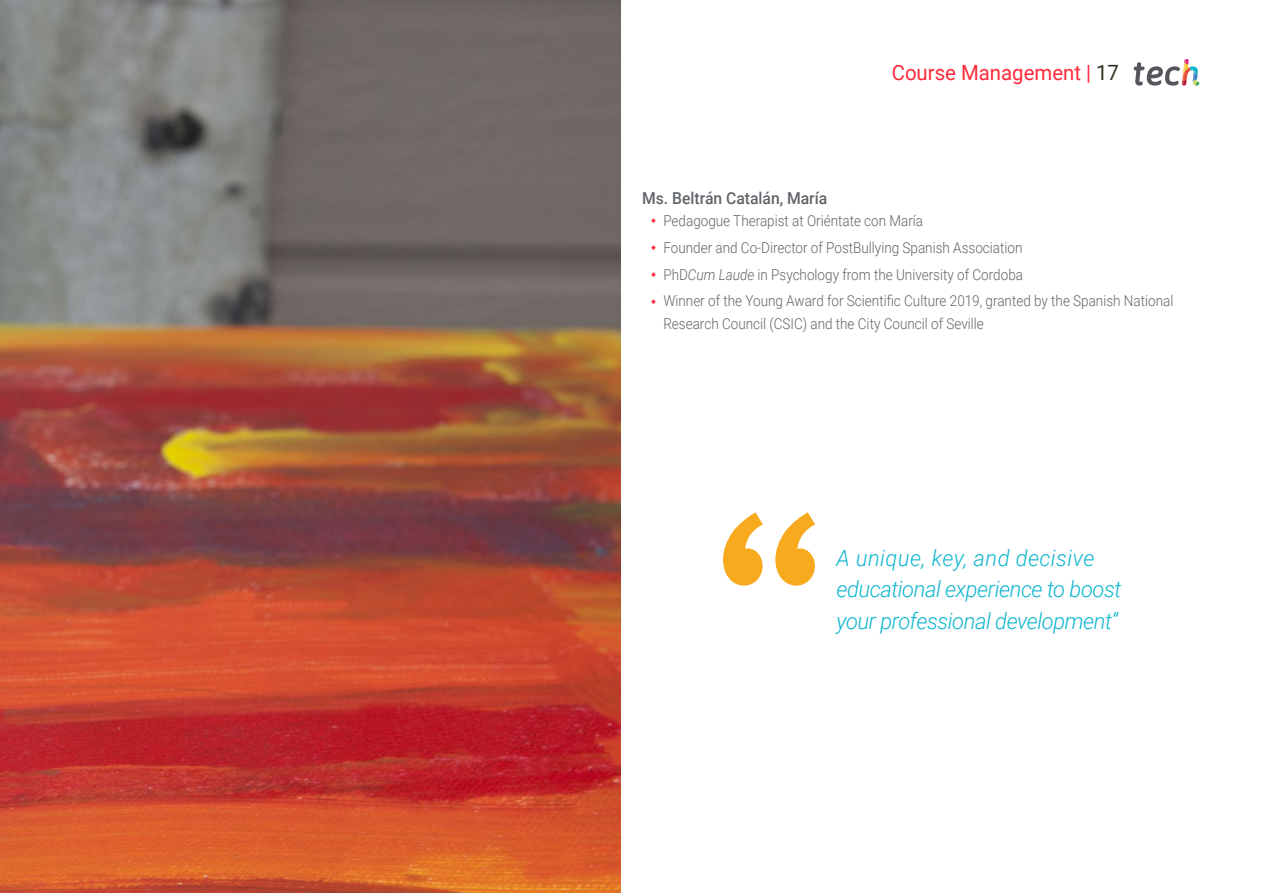
<style>
.page{position:relative;width:1263px;height:893px;background:#fff}
.page>*{position:absolute;margin:0;border:0;box-sizing:border-box;transform-origin:0 0}
.t1{font:italic 300 22.5px/31.5px "Roboto";letter-spacing:-.02em;color:#0fb6cf}
.t2{font:21px "Roboto";color:#ff293a}
.t3{font:500 16.5px "Roboto";color:#61646a;scale:.95 1}
.t4{font:300 15px/26.7px "Roboto";color:#61646a;scale:.9 1}
.s1{color:#312e20}
.s2{font-style:italic}
</style>
<div class="page">
<img style="left:0;top:0;width:621px;height:893px">
<svg style="left:723px;top:512px;width:92px;height:74px"></svg>
<svg style="left:1134px;top:59px;width:65px;height:27px"></svg>
<h2 class="t2" style="left:892px;top:57px;width:229px">Course Management | <span class="s1">17</span></h2>
<p class="t3" style="left:642px;top:186px;width:196px">Ms. Beltrán Catalán, María</p>
<p class="t4" style="left:663px;top:207px;width:568px">Pedagogue Therapist at Oriéntate con María<br>Founder and Co-Director of PostBullying Spanish Association<br>PhD<span class="s2">Cum Laude</span> in Psychology from the University of Cordoba<br>Winner of the Young Award for Scientific Culture 2019, granted by the Spanish National</p>
<p class="t4" style="left:663px;top:310px;width:358px">Research Council (CSIC) and the City Council of Seville</p>
<h1 class="t1" style="left:836px;top:541px;width:286px">A unique, key, and decisive educational experience to boost your professional development”</h1>
</div>
